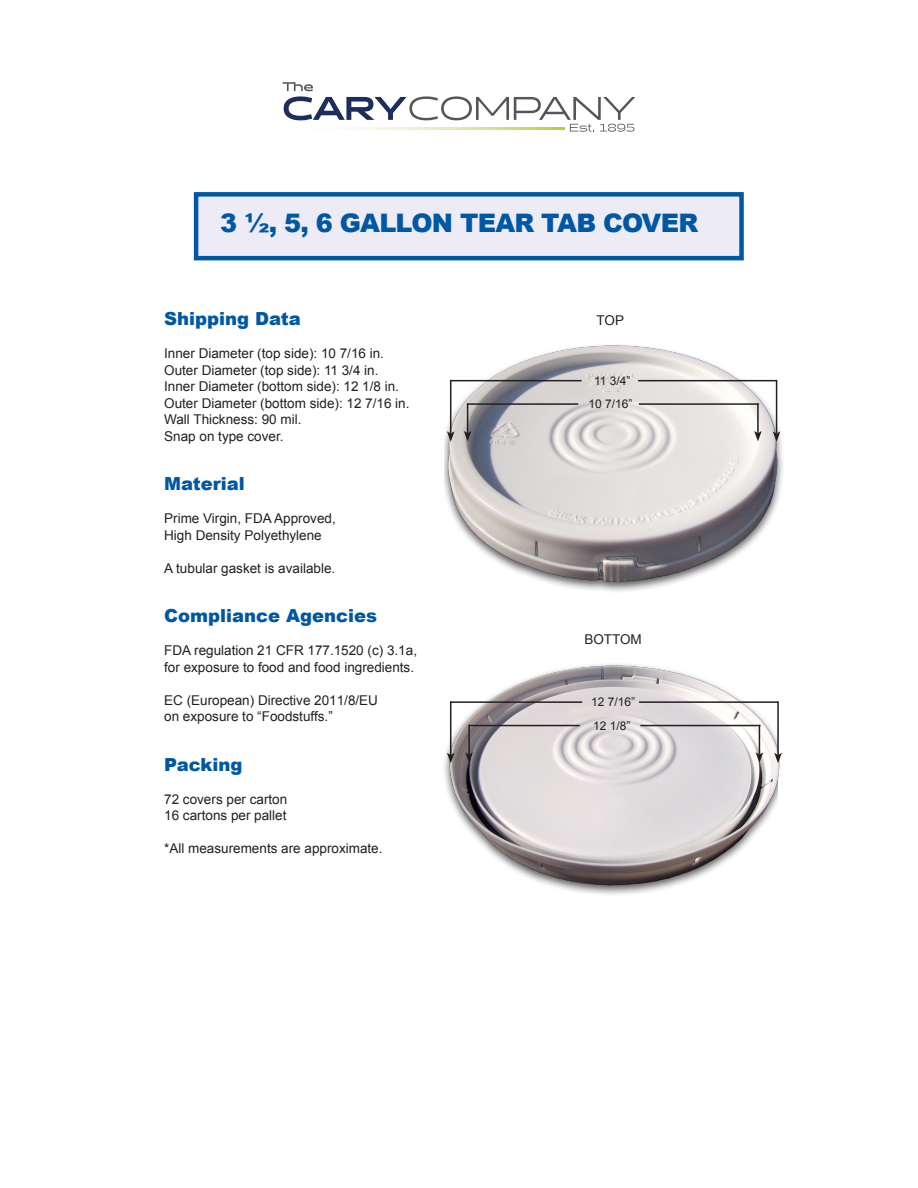
<style>
.page{position:relative;width:918px;height:1188px;background:#fff}
.page>*{position:absolute;margin:0;border:0;box-sizing:border-box;transform-origin:0 0}
.t1{font:900 25.5px "Arial";letter-spacing:-.03em;color:#0057a4}
.t2{font:900 18px "Arial";color:#0057a4}
.t3{font:13.5px/16.5px "Arial";color:#231f20}
.t4{font:12px/23.2px "Arial";color:#231f20;text-align:center}
.s1{font-style:inherit}
</style>
<div class="page">
<div style="left:196px;top:194px;width:546px;height:64px;background:#edecf6"></div>
<div style="left:194px;top:192px;width:550px;height:68px;border:4px solid #0057a4"></div>
<img style="left:444px;top:345px;width:339px;height:246px">
<img style="left:444px;top:664px;width:336px;height:231px">
<hr style="left:451px;top:380px;width:130px;height:1px;background:#231f20">
<hr style="left:450px;top:380px;width:1px;height:54px;background:#231f20">
<svg style="left:447px;top:431px;width:8px;height:11px"></svg>
<hr style="left:776px;top:380px;width:1px;height:54px;background:#231f20">
<svg style="left:773px;top:431px;width:7px;height:11px"></svg>
<hr style="left:639px;top:380px;width:137px;height:1px;background:#231f20">
<hr style="left:640px;top:403px;width:118px;height:2px;background:#231f20">
<hr style="left:467px;top:403px;width:1px;height:30px;background:#231f20">
<svg style="left:464px;top:431px;width:7px;height:10px"></svg>
<hr style="left:757px;top:403px;width:2px;height:30px;background:#231f20">
<svg style="left:754px;top:431px;width:8px;height:10px"></svg>
<hr style="left:468px;top:403px;width:109px;height:2px;background:#231f20">
<hr style="left:451px;top:701px;width:130px;height:2px;background:#231f20">
<hr style="left:450px;top:701px;width:1px;height:54px;background:#231f20">
<svg style="left:447px;top:753px;width:8px;height:10px"></svg>
<hr style="left:777px;top:701px;width:2px;height:54px;background:#231f20">
<svg style="left:774px;top:753px;width:8px;height:10px"></svg>
<hr style="left:640px;top:701px;width:138px;height:2px;background:#231f20">
<hr style="left:641px;top:725px;width:119px;height:1px;background:#231f20">
<hr style="left:468px;top:725px;width:2px;height:30px;background:#231f20">
<svg style="left:465px;top:752px;width:8px;height:11px"></svg>
<hr style="left:759px;top:725px;width:1px;height:30px;background:#231f20">
<svg style="left:756px;top:752px;width:7px;height:11px"></svg>
<hr style="left:469px;top:725px;width:110px;height:1px;background:#231f20">
<svg style="left:283px;top:82px;width:352px;height:50px"></svg>
<img style="left:284px;top:128px;width:281px;height:1px">
<p class="t1" style="left:220px;top:205px;width:480px">3 ½, 5, 6 Gallon Tear Tab Cover</p>
<p class="t2" style="left:164px;top:306px;width:138px">Shipping Data</p>
<p class="t3" style="left:164px;top:345px;width:247px">Inner Diameter (top side): 10 7/16 in.<br>Outer Diameter (top side): 11 3/4 in.<br>Inner Diameter (bottom side): 12 1/8 in.<br>Outer Diameter (bottom side): 12 7/16 in.<br>Wall Thickness: 90 mil.<br>Snap on type cover.</p>
<p class="t2" style="left:164px;top:471px;width:82px">Material</p>
<p class="t3" style="left:164px;top:510px;width:173px">Prime Virgin, FDA Approved,<br>High Density Polyethylene</p>
<p class="t3" style="left:164px;top:560px;width:173px">A tubular gasket is available.</p>
<p class="t2" style="left:164px;top:603px;width:215px">Compliance agencies</p>
<p class="t3" style="left:164px;top:642px;width:254px">FDA regulation 21 CFR 177.1520 (c) 3.1a, for exposure to food and food ingredients.</p>
<p class="t3" style="left:164px;top:692px;width:215px">EC (European) Directive 20<span class="s1">11/8/EU </span>on exposure to “Foodstuffs.”</p>
<p class="t2" style="left:164px;top:751px;width:80px">Packing</p>
<p class="t3" style="left:164px;top:791px;width:125px">72 covers per carton<br>16 cartons per pallet</p>
<p class="t3" style="left:164px;top:840px;width:220px">*All measurements are approximate.</p>
<p class="t3" style="left:597px;top:312px;width:29px">TOP</p>
<p class="t4" style="left:588px;top:369px;width:46px">11 3/4”<br>10 7/16”</p>
<p class="t3" style="left:584px;top:631px;width:59px">BOTTOM</p>
<p class="t4" style="left:591px;top:691px;width:46px;text-align:left">12 7/16”<br>12 1/8”</p>
</div>
